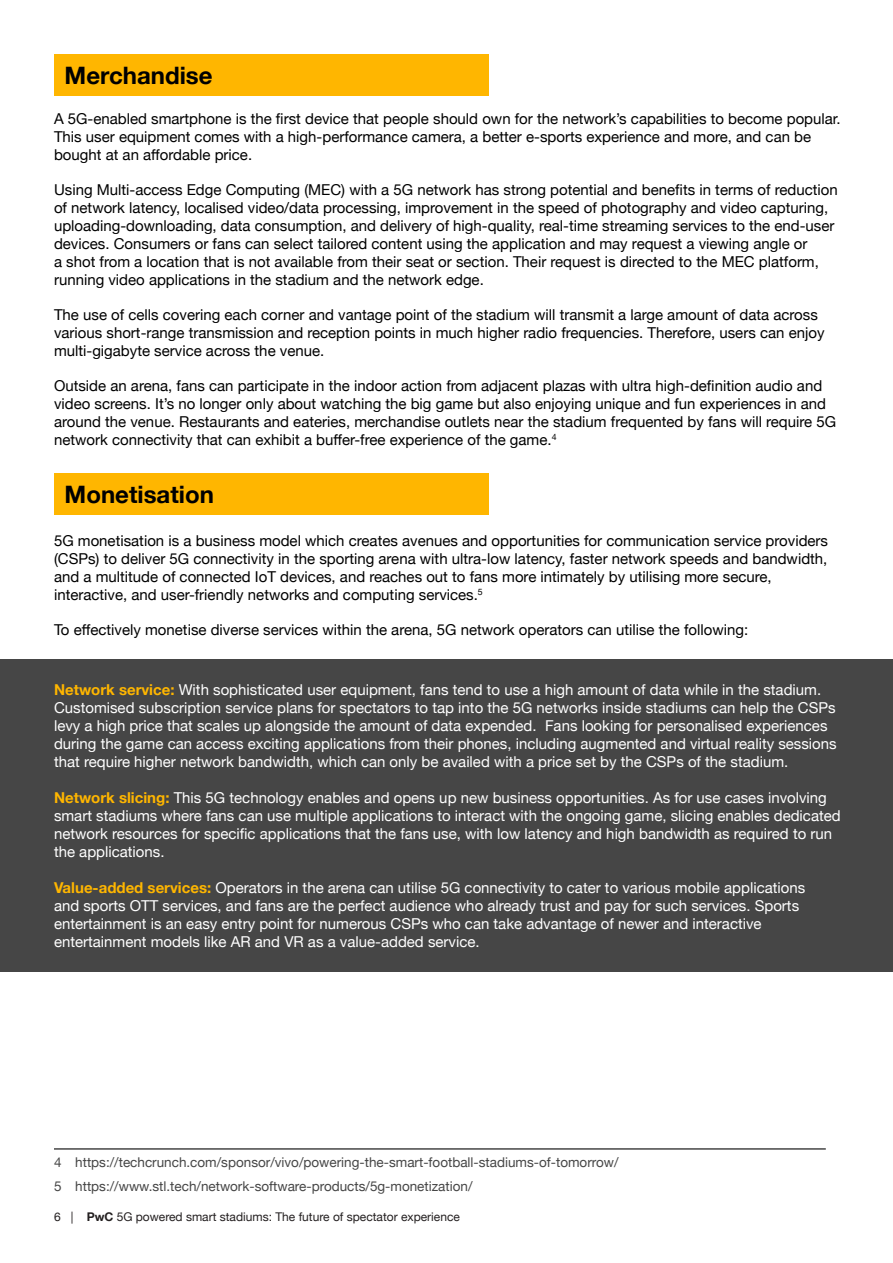
<style>
.page{position:relative;width:893px;height:1263px;background:#fff}
.page>*{position:absolute;margin:0;border:0;box-sizing:border-box;transform-origin:0 0}
.Body{font:700 24px "Helvetica Neue";color:#000}
.Body-2{font:15px/18px "Helvetica Neue";color:#000}
.Body-3{font:15px/18px "Helvetica Neue";color:#fff}
.Body-4{font:13.5px "Helvetica Neue";color:#464646}
.t1{font:12px "Helvetica Neue";color:#231f20}
.s1{font-weight:700;color:#ffb600}
.s2{font-weight:700}
</style>
<div class="page">
<div style="left:54px;top:54px;width:434px;height:41px;background:#ffb600"></div>
<div style="left:54px;top:473px;width:434px;height:41px;background:#ffb600"></div>
<hr style="left:54px;top:1148px;width:772px;height:2px;background:#464646">
<div style="left:0;top:660px;width:893px;height:312px;background:#464646"></div>
<p class="Body" style="left:65px;top:56px;width:149px">Merchandise</p>
<p class="Body-2" style="left:54px;top:110px;width:788px">A 5G-enabled smartphone is the first device that people should own for the network’s capabilities to become popular.<br>This user equipment comes with a high-performance camera, a better e-sports experience and more, and can be bought at an affordable price.</p>
<p class="Body-2" style="left:54px;top:181px;width:785px">Using Multi-access Edge Computing (MEC) with a 5G network has strong potential and benefits in terms of reduction of network latency, localised video/data processing, improvement in the speed of photography and video capturing, uploading-downloading, data consumption, and delivery of high-quality, real-time streaming services to the end-user devices. Consumers or fans can select tailored content using the application and may request a viewing angle or<br>a shot from a location that is not available from their seat or section. Their request is directed to the MEC platform, running video applications in the stadium and the network edge.</p>
<p class="Body-2" style="left:54px;top:306px;width:772px">The use of cells covering each corner and vantage point of the stadium will transmit a large amount of data across various short-range transmission and reception points in much higher radio frequencies. Therefore, users can enjoy multi-gigabyte service across the venue.</p>
<p class="Body-2" style="left:54px;top:377px;width:784px">Outside an arena, fans can participate in the indoor action from adjacent plazas with ultra high-definition audio and video screens. It’s no longer only about watching the big game but also enjoying unique and fun experiences in and around the venue. Restaurants and eateries, merchandise outlets near the stadium frequented by fans will require 5G network connectivity that can exhibit a buffer-free experience of the game.<sup>4</sup></p>
<p class="Body" style="left:65px;top:476px;width:151px">Monetisation</p>
<p class="Body-2" style="left:54px;top:532px;width:776px">5G monetisation is a business model which creates avenues and opportunities for communication service providers (CSPs) to deliver 5G connectivity in the sporting arena with ultra-low latency, faster network speeds and bandwidth, and a multitude of connected IoT devices, and reaches out to fans more intimately by utilising more secure, interactive, and user-friendly networks and computing services.<sup>5</sup></p>
<p class="Body-2" style="left:54px;top:621px;width:696px">To effectively monetise diverse services within the arena, 5G network operators can utilise the following:</p>
<p class="Body-3" style="left:54px;top:681px;width:784px"><span class="s1">Network service:</span> With sophisticated user equipment, fans tend to use a high amount of data while in the stadium.<br>Customised subscription service plans for spectators to tap into the 5G networks inside stadiums can help the CSPs levy a high price that scales up alongside the amount of data expended. Fans looking for personalised experiences during the game can access exciting applications from their phones, including augmented and virtual reality sessions that require higher network bandwidth, which can only be availed with a price set by the CSPs of the stadium.</p>
<p class="Body-3" style="left:54px;top:789px;width:788px"><span class="s1">Network slicing:</span> This 5G technology enables and opens up new business opportunities. As for use cases involving smart stadiums where fans can use multiple applications to interact with the ongoing game, slicing enables dedicated network resources for specific applications that the fans use, with low latency and high bandwidth as required to run the applications.</p>
<p class="Body-3" style="left:54px;top:880px;width:753px"><span class="s1">Value-added services:</span> Operators in the arena can utilise 5G connectivity to cater to various mobile applications and sports OTT services, and fans are the perfect audience who already trust and pay for such services. Sports entertainment is an easy entry point for numerous CSPs who can take advantage of newer and interactive entertainment models like AR and VR as a value-added service.</p>
<p class="Body-4" style="left:54px;top:1152px;width:566px">4 https://techcrunch.com/sponsor/vivo/powering-the-smart-football-stadiums-of-tomorrow/</p>
<p class="Body-4" style="left:54px;top:1177px;width:420px">5 https://www.stl.tech/network-software-products/5g-monetization/</p>
<p class="t1" style="left:54px;top:1208px;width:407px">6 | <span class="s2">PwC</span> 5G powered smart stadiums: The future of spectator experience</p>
</div>
